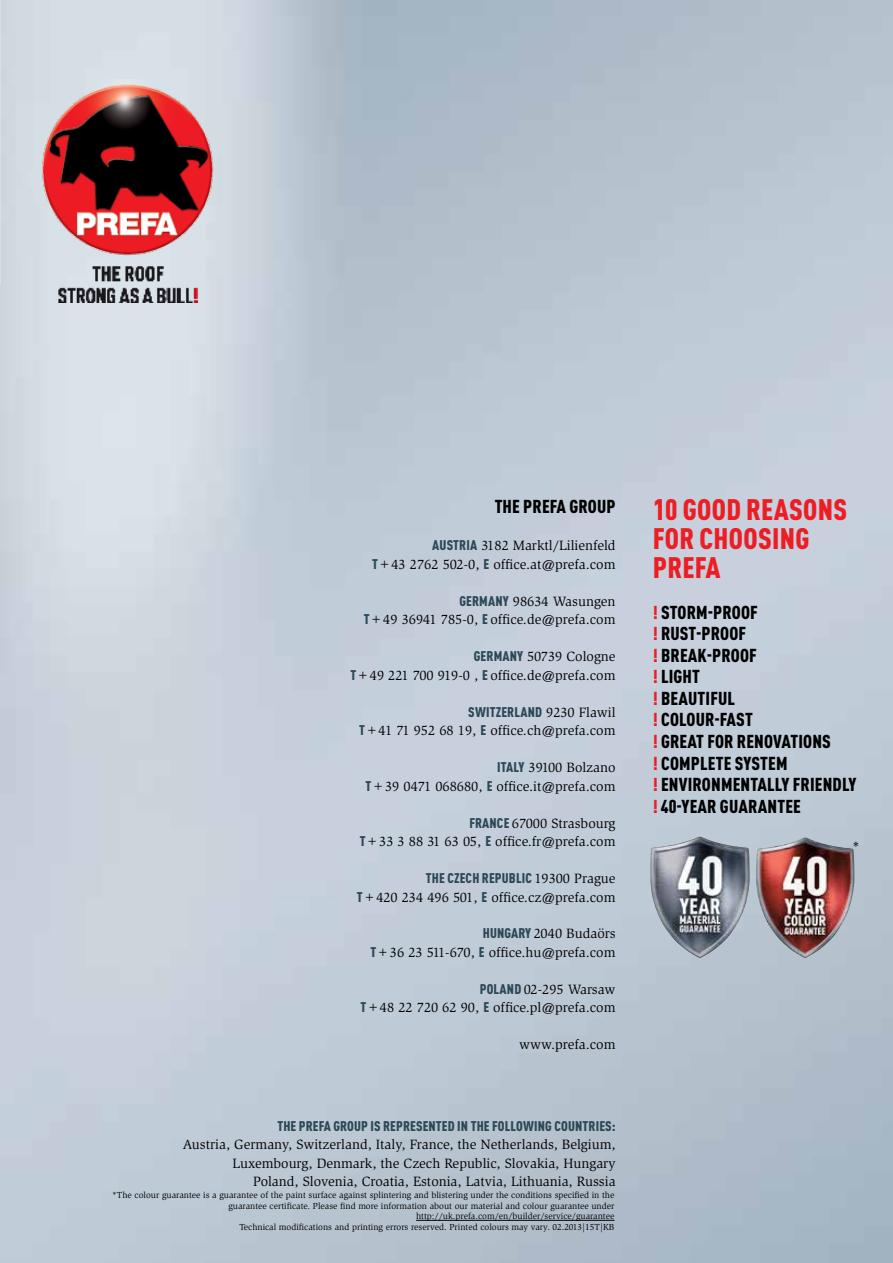
<style>
.page{position:relative;width:893px;height:1263px;background:#fff}
.page>*{position:absolute;margin:0;border:0;box-sizing:border-box;transform-origin:0 0}
.t1{font:900 condensed 29.25px/29.2px "DIN Pro";letter-spacing:.01em;color:#ed1d24}
.t2{font:900 condensed 18.45px/21.6px "DIN Pro";letter-spacing:.01em;color:#000}
.t3{font:15px "ITC Slimbach LTCE";color:#000}
.t4{font:13.8px/18.5px "ITC Slimbach LTCE";color:#000;text-align:right}
.t5{font:900 condensed 13.8px "DIN Pro";letter-spacing:.01em;color:#2c4857}
.t6{font:9px/10.5px "ITC Slimbach LTCE";color:#000;text-align:right}
.s1{font-family:"DIN Pro";font-weight:900;font-stretch:condensed;color:#2c4857}
.s2{font-family:"ITC Slimbach LTCE";font-weight:400;font-stretch:normal;color:#000}
.s3{color:#ed1d24}
</style>
<div class="page">
<img style="left:0;top:0;width:893px;height:1263px">
<img style="left:0;top:0;width:1px;height:285px">
<hr style="left:416px;top:1220px;width:198px;height:1px;background:#000">
<img style="left:650px;top:837px;width:100px;height:121px">
<img style="left:756px;top:837px;width:98px;height:121px">
<img style="left:38px;top:79px;width:180px;height:179px">
<img style="left:36px;top:258px;width:183px;height:44px">
<h2 class="t2" style="left:495px;top:494px;width:85px">THE PREFA GROUP</h2>
<p class="t4" style="left:372px;top:536px;width:245px">3182 Marktl/Lilienfeld<br><span class="s1">T</span>+43 2762 502-0, <span class="s1">E</span> office.at@prefa.com</p>
<p class="t5" style="left:459px;top:590px;width:15px">GERMAN</p>
<p class="t5" style="left:432px;top:534px;width:15px">AUSTRIA</p>
<p class="t4" style="left:364px;top:592px;width:253px"><span class="s1">Y</span> 98634 Wasungen<br><span class="s1">T</span>+49 36941 785-0, <span class="s1">E</span> office.de@prefa.com</p>
<p class="t5" style="left:474px;top:645px;width:15px">GERMAN</p>
<p class="t4" style="left:350px;top:647px;width:267px"><span class="s1">Y</span> 50739 Cologne<br><span class="s1">T</span>+49 221 700 919-0 , <span class="s1">E</span> office.de@prefa.com</p>
<p class="t5" style="left:468px;top:701px;width:41px">SWITZERLAN</p>
<p class="t4" style="left:359px;top:703px;width:258px"><span class="s1">D</span> 9230 Flawil<br><span class="s1">T</span>+41 71 952 68 19, <span class="s1">E</span> office.ch@prefa.com</p>
<p class="t4" style="left:366px;top:758px;width:251px"><span class="s1">ITALY</span> 39100 Bolzano<br><span class="s1">T</span>+39 0471 068680, <span class="s1">E</span> office.it@prefa.com</p>
<p class="t5" style="left:469px;top:812px;width:14px">FRANCE</p>
<p class="t4" style="left:360px;top:814px;width:257px">67000 Strasbourg<br><span class="s1">T</span>+33 3 88 31 63 05, <span class="s1">E</span> office.fr@prefa.com</p>
<p class="t5" style="left:426px;top:867px;width:191px">THE CZECH REPUBLIC <span class="s2">19300 Prague</span></p>
<p class="t4" style="left:357px;top:888px;width:260px"><span class="s1">T</span>+420 234 496 501, <span class="s1">E</span> office.cz@prefa.com</p>
<p class="t5" style="left:483px;top:923px;width:16px">HUNGAR</p>
<p class="t4" style="left:370px;top:925px;width:247px"><span class="s1">Y</span> 2040 Budaörs<br><span class="s1">T</span>+36 23 511-670, <span class="s1">E</span> office.hu@prefa.com</p>
<p class="t5" style="left:480px;top:978px;width:15px">POLAN</p>
<p class="t4" style="left:360px;top:980px;width:257px"><span class="s1">D</span> 02-295 Warsaw<br><span class="s1">T</span>+48 22 720 62 90, <span class="s1">E</span> office.pl@prefa.com</p>
<p class="t4" style="left:519px;top:1036px;width:98px">www.prefa.com</p>
<p class="t5" style="left:277px;top:1115px;width:64px">THE PREFA GROUP</p>
<p class="t5" style="left:370px;top:1115px;width:20px">IS REPRESENTE</p>
<p class="t5" style="left:448px;top:1115px;width:52px">D INTHE FOLLOWING</p>
<p class="t5" style="left:554px;top:1115px;width:8px">COUNTRIES</p>
<p class="t5" style="left:612px;top:1115px;width:5px">:</p>
<p class="t4" style="left:183px;top:1135px;width:434px">Austria, Germany, Switzerland, Italy, France, the Netherlands, Belgium,<br>Luxembourg, Denmark, the Czech Republic, Slovakia, Hungary<br>Poland, Slovenia, Croatia, Estonia, Latvia, Lithuania, Russia</p>
<p class="t6" style="left:112px;top:1190px;width:504px">*The colour guarantee is a guarantee of the paint surface against splintering and blistering under the conditions specified in the guarantee certificate. Please find more information about our material and colour guarantee under http://uk.prefa.com/en/builder/service/guarantee<br>Technical modifications and printing errors reserved. Printed colours may vary. 02.2013|15T|KB</p>
<h1 class="t1" style="left:653px;top:492px;width:109px">10 GOOD REASONS<br>FOR CHOOSING<br>PREFA</h1>
<h2 class="t2" style="left:653px;top:599px;width:19px"><span class="s3">!</span> STORM</h2>
<h2 class="t2" style="left:708px;top:599px;width:16px">-PROOF</h2>
<h2 class="t2" style="left:653px;top:621px;width:18px"><span class="s3">!</span>RUST</h2>
<h2 class="t2" style="left:696px;top:621px;width:16px">-PROOF</h2>
<h2 class="t2" style="left:653px;top:643px;width:28px"><span class="s3">!</span> BREAK</h2>
<h2 class="t2" style="left:707px;top:643px;width:16px">-PROOF</h2>
<h2 class="t2" style="left:653px;top:664px;width:27px"><span class="s3">!</span>LIGHT<br><span class="s3">!</span> BEAUTIFUL <span class="s3">!</span>COLOUR</h2>
<h2 class="t2" style="left:714px;top:707px;width:40px">-FAST</h2>
<h2 class="t2" style="left:653px;top:729px;width:18px"><span class="s3">!</span> GREAT</h2>
<h2 class="t2" style="left:707px;top:729px;width:40px">FOR RENO</h2>
<h2 class="t2" style="left:773px;top:729px;width:18px">VATIONS</h2>
<h2 class="t2" style="left:653px;top:750px;width:18px"><span class="s3">!</span> COMPLETE</h2>
<h2 class="t2" style="left:735px;top:750px;width:27px">SYSTEM</h2>
<h2 class="t2" style="left:653px;top:772px;width:45px"><span class="s3">!</span>ENVIRONMENTALL</h2>
<h2 class="t2" style="left:782px;top:772px;width:20px">Y FRIEN</h2>
<h2 class="t2" style="left:833px;top:772px;width:25px">DLY</h2>
<h2 class="t2" style="left:653px;top:794px;width:78px"><span class="s3">!</span> 40-YEAR GUARANTEE</h2>
<p class="t3" style="left:852px;top:838px;width:9px">*</p>
</div>
